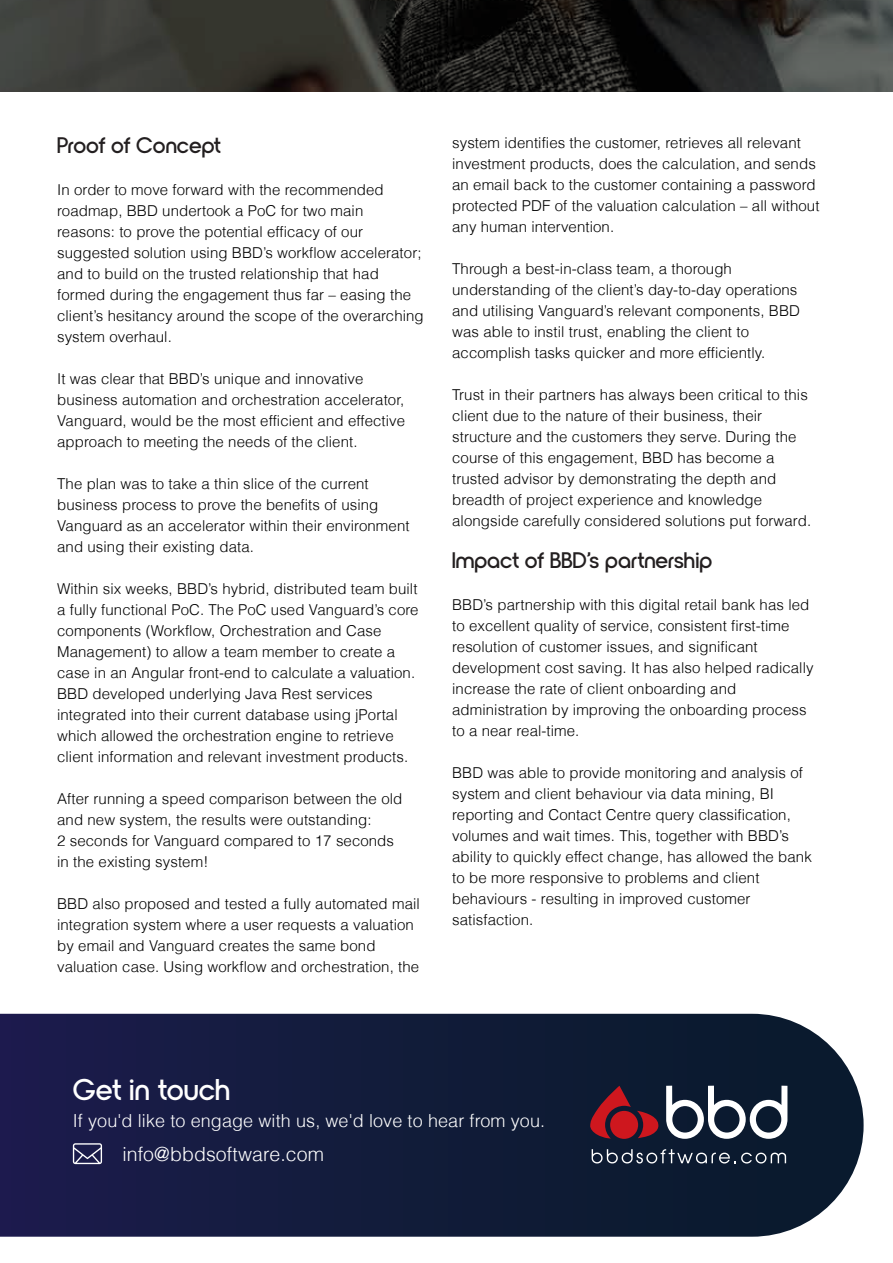
<style>
.page{position:relative;width:893px;height:1263px;background:#fff}
.page>*{position:absolute;margin:0;border:0;box-sizing:border-box;transform-origin:0 0}
.t1{font:600 30px "Nordique Pro";color:#fff}
.t2{font:600 22.5px "Nordique Pro";color:#231f20}
.t3{font:300 19.5px "Helvetica";letter-spacing:.005em;color:#fff}
.t4{font:300 18px "Helvetica";letter-spacing:.005em;color:#fff}
.t5{font:300 15px/21px "Helvetica";letter-spacing:.005em;color:#000}
</style>
<div class="page">
<svg style="left:0;top:0;width:893px;height:92px;background:#2d2e2b"></svg>
<svg style="left:0;top:1014px;width:864px;height:223px;background:#192241"></svg>
<svg style="left:590px;top:1086px;width:68px;height:53px;background:#671928"></svg>
<svg style="left:666px;top:1086px;width:121px;height:53px"></svg>
<svg style="left:592px;top:1149px;width:194px;height:14px;background:#3c485a"></svg>
<svg style="left:73px;top:1143px;width:29px;height:21px"></svg>
<h2 class="t2" style="left:57px;top:132px;width:165px">Proof of Concept</h2>
<p class="t5" style="left:57px;top:179px;width:368px">In order to move forward with the recommended roadmap, BBD undertook a PoC for two main reasons: to prove the potential efficacy of our suggested solution using BBD’s workflow accelerator; and to build on the trusted relationship that had formed during the engagement thus far – easing the client’s hesitancy around the scope of the overarching system overhaul.</p>
<p class="t5" style="left:57px;top:368px;width:350px">It was clear that BBD’s unique and innovative business automation and orchestration accelerator, Vanguard, would be the most efficient and effective approach to meeting the needs of the client.</p>
<p class="t5" style="left:57px;top:473px;width:354px">The plan was to take a thin slice of the current business process to prove the benefits of using Vanguard as an accelerator within their environment and using their existing data.</p>
<p class="t5" style="left:57px;top:578px;width:363px">Within six weeks, BBD’s hybrid, distributed team built a fully functional PoC. The PoC used Vanguard’s core components (Workflow, Orchestration and Case Management) to allow a team member to create a case in an Angular front-end to calculate a valuation.<br>BBD developed underlying Java Rest services integrated into their current database using jPortal which allowed the orchestration engine to retrieve client information and relevant investment products.</p>
<p class="t5" style="left:57px;top:788px;width:347px">After running a speed comparison between the old and new system, the results were outstanding:<br>2 seconds for Vanguard compared to 17 seconds in the existing system!</p>
<p class="t5" style="left:57px;top:893px;width:364px">BBD also proposed and tested a fully automated mail integration system where a user requests a valuation by email and Vanguard creates the same bond valuation case. Using workflow and orchestration, the</p>
<p class="t5" style="left:452px;top:132px;width:369px">system identifies the customer, retrieves all relevant investment products, does the calculation, and sends an email back to the customer containing a password protected PDF of the valuation calculation – all without any human intervention.</p>
<p class="t5" style="left:452px;top:258px;width:349px">Through a best-in-class team, a thorough understanding of the client’s day-to-day operations and utilising Vanguard’s relevant components, BBD was able to instil trust, enabling the client to accomplish tasks quicker and more efficiently.</p>
<p class="t5" style="left:452px;top:384px;width:360px">Trust in their partners has always been critical to this client due to the nature of their business, their structure and the customers they serve. During the course of this engagement, BBD has become a trusted advisor by demonstrating the depth and breadth of project experience and knowledge alongside carefully considered solutions put forward.</p>
<h2 class="t2" style="left:452px;top:547px;width:262px">Impact of BBD’s partnership</h2>
<p class="t5" style="left:452px;top:594px;width:363px">BBD’s partnership with this digital retail bank has led to excellent quality of service, consistent first-time resolution of customer issues, and significant development cost saving. It has also helped radically increase the rate of client onboarding and administration by improving the onboarding process to a near real-time.</p>
<p class="t5" style="left:452px;top:762px;width:361px">BBD was able to provide monitoring and analysis of system and client behaviour via data mining, BI reporting and Contact Centre query classification, volumes and wait times. This, together with BBD’s ability to quickly effect change, has allowed the bank to be more responsive to problems and client behaviours - resulting in improved customer satisfaction.</p>
<h1 class="t1" style="left:73px;top:1071px;width:159px">Get in touch</h1>
<p class="t4" style="left:73px;top:1109px;width:474px">If you'd like to engage with us, we'd love to hear from you.</p>
<h3 class="t3" style="left:122px;top:1142px;width:203px">info@bbdsoftware.com</h3>
</div>
